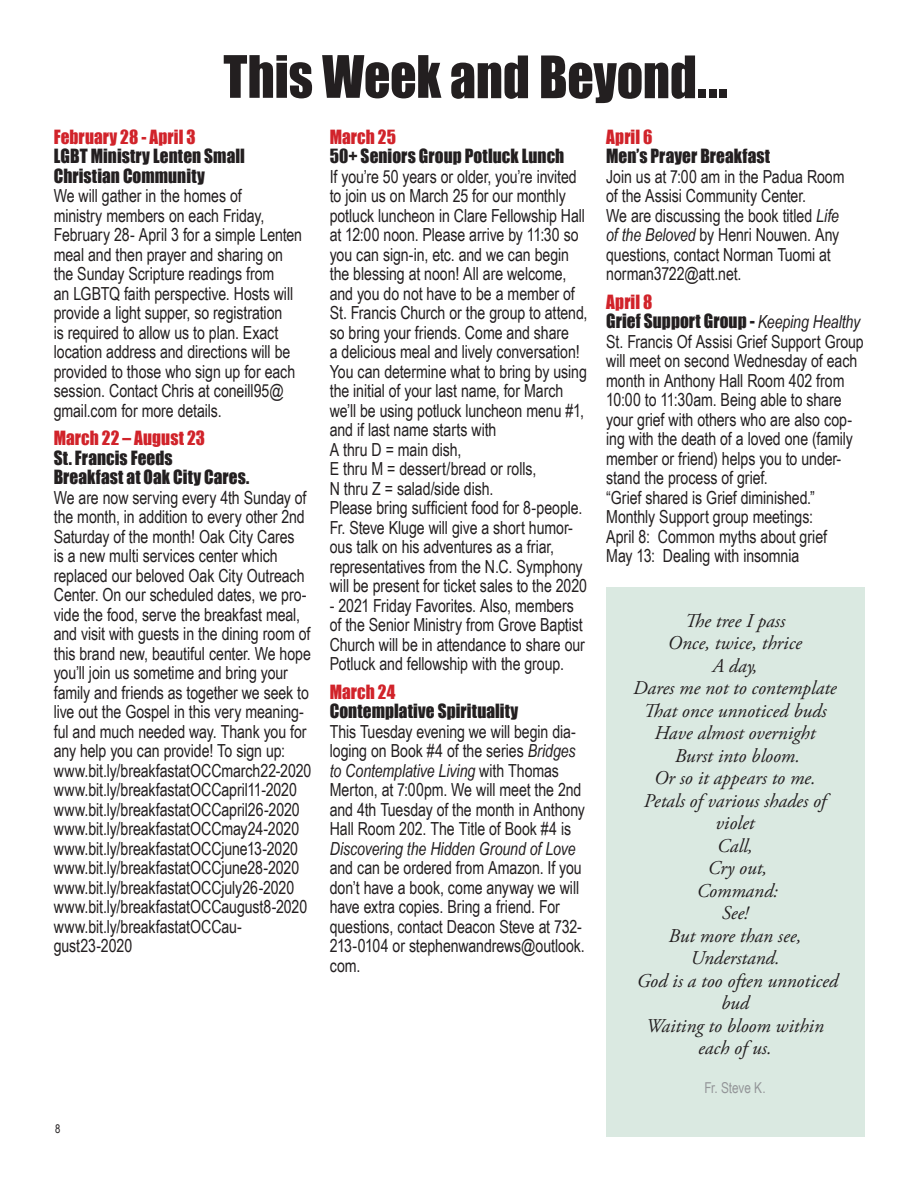
<style>
.page{position:relative;width:918px;height:1188px;background:#fff}
.page>*{position:absolute;margin:0;border:0;box-sizing:border-box;transform-origin:0 0}
.t1{font:54px "Impact";letter-spacing:-.005em;color:#231f20;scale:.96 1}
.t2{font:italic 19.5px/22.5px "Adobe Garamond Pro";color:#231f20;text-align:center}
.t3{font:18px/19.5px "Arial Narrow";letter-spacing:-.005em;color:#231f20;scale:.96 1}
.t4{font:18px/19.5px "Impact";letter-spacing:.005em;color:#231f20;scale:.96 1}
.t5{font:18px "Impact";letter-spacing:.005em;color:#d1232a;scale:.96 1}
.t6{font:italic 18px "Arial Narrow";letter-spacing:-.005em;color:#231f20;scale:.96 1}
.t7{font:15px "Arial Narrow";letter-spacing:-.01em;color:#939598;scale:.96 1}
.t8{font:12px "Arial Narrow";color:#231f20;scale:.96 1}
.s1{font-style:italic}
.s2{color:#d1232a}
.s3{font-family:"Arial Narrow";font-style:italic}
</style>
<div class="page">
<div style="left:607px;top:587px;width:258px;height:549px;background:#dae9e1"></div>
<h1 class="t1" style="left:223px;top:35px;width:527px">This Week and Beyond...</h1>
<p class="t5" style="left:330px;top:123px;width:70px">March 25</p>
<p class="t4" style="left:330px;top:146px;width:246px">50+ Seniors Group Potluck Lunch</p>
<p class="t3" style="left:330px;top:166px;width:270px">If you’re 50 years or older, you’re invited to join us on March 25 for our monthly potluck luncheon in Clare Fellowship Hall at 12:00 noon. Please arrive by 11:30 so you can sign-in, etc. and we can begin the blessing at noon! All are welcome, and you do not have to be a member of St. Francis Church or the group to attend, so bring your friends. Come and share<br>a delicious meal and lively conversation!<br>You can determine what to bring by using the initial of your last name, for March we’ll be using potluck luncheon menu #1, and if last name starts with<br>A thru D = main dish,<br>E thru M = dessert/bread or rolls,<br>N thru Z = salad/side dish.<br>Please bring sufficient food for 8-people.<br>Fr. Steve Kluge will give a short humor&shy;ous talk on his adventures as a friar, representatives from the N.C. Symphony will be present for ticket sales to the 2020</p>
<p class="t3" style="left:330px;top:595px;width:267px">- 2021 Friday Favorites. Also, members of the Senior Ministry from Grove Baptist Church will be in attendance to share our Potluck and fellowship with the group.</p>
<p class="t5" style="left:330px;top:678px;width:70px">March 24</p>
<p class="t4" style="left:330px;top:701px;width:198px">Contemplative Spirituality</p>
<p class="t3" style="left:330px;top:721px;width:267px">This Tuesday evening we will begin dia&shy;loging on Book #4 of the series <span class="s1">Bridges to Contemplative Living</span> with Thomas Merton, at 7:00pm. We will meet the 2nd and 4th Tuesday of the month in Anthony Hall Room 202. The Title of Book #4 is</p>
<p class="t6" style="left:330px;top:836px;width:258px">Discovering the Hidden Ground of Love</p>
<p class="t3" style="left:330px;top:858px;width:267px">and can be ordered from Amazon. If you don’t have a book, come anyway we will have extra copies. Bring a friend. For questions, contact Deacon Steve at 732-<br>213-0104 or stephenwandrews@outlook. com.</p>
<p class="t5" style="left:606px;top:123px;width:50px">April 6</p>
<p class="t4" style="left:606px;top:146px;width:172px">Men’s Prayer Breakfast</p>
<p class="t3" style="left:606px;top:166px;width:250px">Join us at 7:00 am in the Padua Room of the Assisi Community Center.<br>We are discussing the book titled <span class="s1">Life of the Beloved</span> by Henri Nouwen. Any questions, contact Norman Tuomi at norman3722@att.net.</p>
<p class="t4" style="left:606px;top:292px;width:266px"><span class="s2">April 8<br></span>Grief Support Group - <span class="s3">Keeping Healthy</span></p>
<p class="t3" style="left:606px;top:331px;width:270px">St. Francis Of Assisi Grief Support Group will meet on second Wednesday of each month in Anthony Hall Room 402 from 10:00 to 11:30am. Being able to share your grief with others who are also cop&shy;ing with the death of a loved one (family member or friend) helps you to under&shy;stand the process of grief.<br>“Grief shared is Grief diminished.” Monthly Support group meetings:<br>April 8: Common myths about grief<br>May 13: Dealing with insomnia</p>
<p class="t5" style="left:54px;top:123px;width:149px">February 28 - April 3</p>
<p class="t4" style="left:54px;top:146px;width:201px">LGBT Ministry Lenten Small<br>Christian Community</p>
<p class="t3" style="left:54px;top:186px;width:260px">We will gather in the homes of<br>ministry members on each Friday, February 28- April 3 for a simple Lenten meal and then prayer and sharing on the Sunday Scripture readings from<br>an LGBTQ faith perspective. Hosts will provide a light supper, so registration<br>is required to allow us to plan. Exact location address and directions will be provided to those who sign up for each session. Contact Chris at coneill95@ gmail.com for more details.</p>
<p class="t5" style="left:54px;top:424px;width:159px">March 22 – August 23</p>
<p class="t4" style="left:54px;top:448px;width:205px">St. Francis Feeds<br>Breakfast at Oak City Cares.</p>
<p class="t3" style="left:54px;top:487px;width:270px">We are now serving every 4th Sunday of the month, in addition to every other 2nd Saturday of the month! Oak City Cares<br>is a new multi services center which replaced our beloved Oak City Outreach Center. On our scheduled dates, we pro&shy;vide the food, serve the breakfast meal, and visit with guests in the dining room of this brand new, beautiful center. We hope you’ll join us sometime and bring your family and friends as together we seek to live out the Gospel in this very meaning&shy;ful and much needed way. Thank you for any help you can provide! To sign up: www.bit.ly/breakfastatOCCmarch22-2020 www.bit.ly/breakfastatOCCapril11-2020 www.bit.ly/breakfastatOCCapril26-2020 www.bit.ly/breakfastatOCCmay24-2020 www.bit.ly/breakfastatOCCjune13-2020 www.bit.ly/breakfastatOCCjune28-2020 www.bit.ly/breakfastatOCCjuly26-2020 www.bit.ly/breakfastatOCCaugust8-2020 www.bit.ly/breakfastatOCCau&shy;gust23-2020</p>
<p class="t2" style="left:633px;top:610px;width:206px">The tree I pass<br>Once, twice, thrice<br>A day,<br>Dares me not to contemplate<br>That once unnoticed buds<br>Have almost overnight<br>Burst into bloom.<br>Or so it appears to me.<br>Petals of various shades of violet<br>Call,<br>Cry out,<br>Command:<br>See!<br>But more than see,<br>Understand.<br>God is a too often unnoticed bud<br>Waiting to bloom within each of us.</p>
<p class="t7" style="left:704px;top:1077px;width:65px">Fr. Steve K.</p>
<p class="t8" style="left:55px;top:1120px;width:7px">8</p>
</div>
